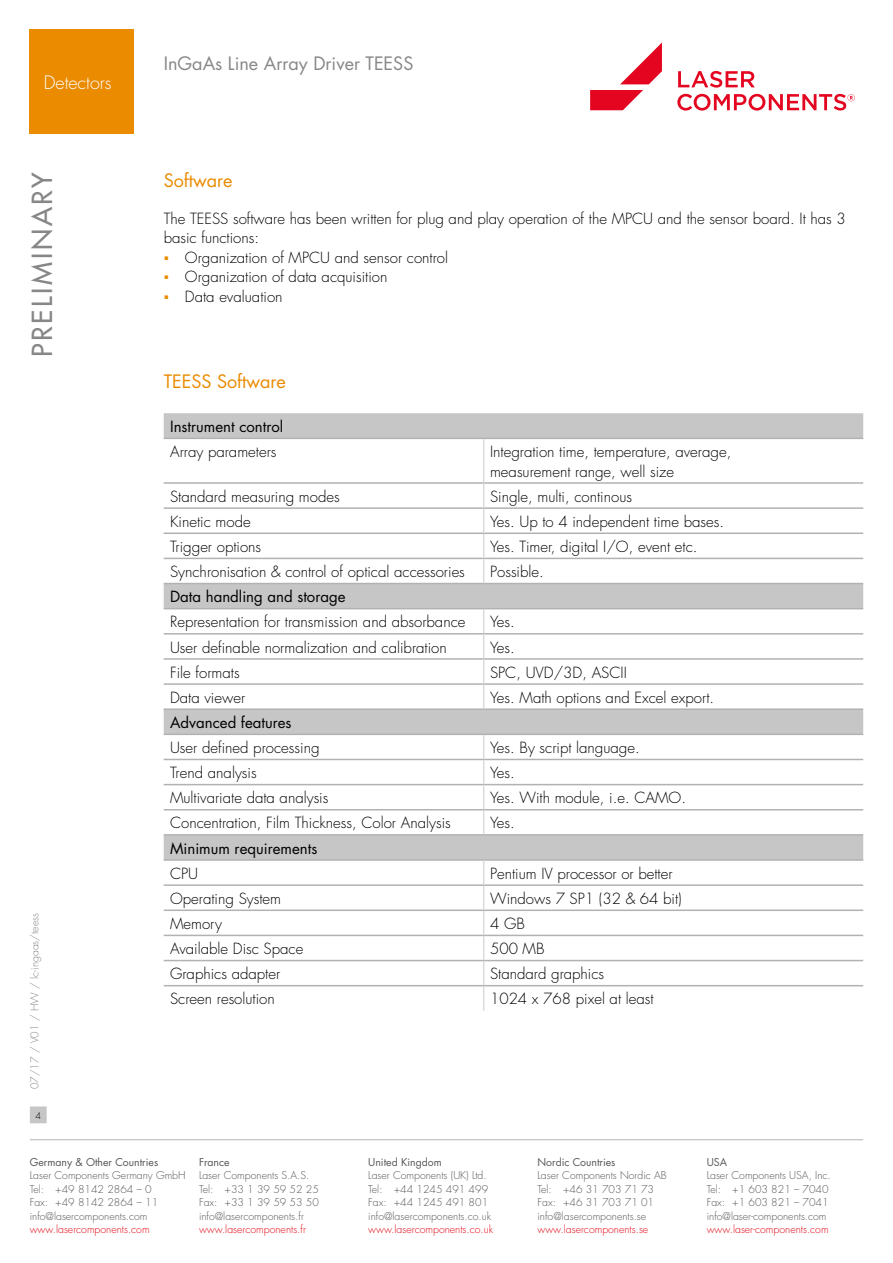
<style>
.page{position:relative;width:893px;height:1263px;background:#fff}
.page>*{position:absolute;margin:0;border:0;box-sizing:border-box;transform-origin:0 0}
.t1{font:500 27px "Futura Std";letter-spacing:.1em;color:#878787}
.t2{font:18px "Futura Std";color:#878787}
.t3{font:18px "Futura Std";color:#ea8b00}
.t4{font:300 18px "Futura Std";color:#fff}
.t5{font:300 15px/19.5px "Futura Std";color:#000}
.t6{font:15px "Futura Std";color:#000}
.t7{font:300 10.5px/13.5px "Futura Std";color:#575756}
.t8{font:300 10.5px "Futura Std";color:#e30613}
.t9{font:10.5px "Futura Std";color:#575756}
.t10{font:300 10.5px "Futura Std";color:#878787}
.t11{font:300 9px "Futura Std";color:#000}
.s1{font-family:"Calibri";font-weight:400;color:#ea8b00}
</style>
<div class="page">
<hr style="left:30px;top:1139px;width:833px;height:1px;background:#c6c6c6">
<div style="left:31px;top:1107px;width:15px;height:16px;background:#c6c6c6"></div>
<div style="left:30px;top:1106px;width:17px;height:17px;border:1px solid #c6c6c6"></div>
<svg style="left:677px;top:71px;width:178px;height:40px"></svg>
<svg style="left:590px;top:43px;width:72px;height:67px"></svg>
<svg style="left:164px;top:413px;width:699px;height:446px"></svg>
<hr style="left:164px;top:438px;width:320px;height:1px;background:#b3b2b2">
<hr style="left:484px;top:438px;width:379px;height:1px;background:#b3b2b2">
<hr style="left:164px;top:482px;width:320px;height:2px;background:#b3b2b2">
<hr style="left:484px;top:482px;width:379px;height:2px;background:#b3b2b2">
<hr style="left:164px;top:507px;width:320px;height:2px;background:#b3b2b2">
<hr style="left:484px;top:507px;width:379px;height:2px;background:#b3b2b2">
<hr style="left:164px;top:532px;width:320px;height:2px;background:#b3b2b2">
<hr style="left:484px;top:532px;width:379px;height:2px;background:#b3b2b2">
<hr style="left:164px;top:558px;width:320px;height:1px;background:#b3b2b2">
<hr style="left:484px;top:558px;width:379px;height:1px;background:#b3b2b2">
<hr style="left:164px;top:583px;width:320px;height:1px;background:#b3b2b2">
<hr style="left:484px;top:583px;width:379px;height:1px;background:#b3b2b2">
<hr style="left:164px;top:608px;width:320px;height:1px;background:#b3b2b2">
<hr style="left:484px;top:608px;width:379px;height:1px;background:#b3b2b2">
<hr style="left:164px;top:633px;width:320px;height:1px;background:#b3b2b2">
<hr style="left:484px;top:633px;width:379px;height:1px;background:#b3b2b2">
<hr style="left:164px;top:658px;width:320px;height:2px;background:#b3b2b2">
<hr style="left:484px;top:658px;width:379px;height:2px;background:#b3b2b2">
<hr style="left:164px;top:683px;width:320px;height:2px;background:#b3b2b2">
<hr style="left:484px;top:683px;width:379px;height:2px;background:#b3b2b2">
<hr style="left:164px;top:708px;width:320px;height:2px;background:#b3b2b2">
<hr style="left:484px;top:708px;width:379px;height:2px;background:#b3b2b2">
<hr style="left:164px;top:734px;width:320px;height:1px;background:#b3b2b2">
<hr style="left:484px;top:734px;width:379px;height:1px;background:#b3b2b2">
<hr style="left:164px;top:759px;width:320px;height:1px;background:#b3b2b2">
<hr style="left:484px;top:759px;width:379px;height:1px;background:#b3b2b2">
<hr style="left:164px;top:784px;width:320px;height:1px;background:#b3b2b2">
<hr style="left:484px;top:784px;width:379px;height:1px;background:#b3b2b2">
<hr style="left:164px;top:809px;width:320px;height:1px;background:#b3b2b2">
<hr style="left:484px;top:809px;width:379px;height:1px;background:#b3b2b2">
<hr style="left:164px;top:834px;width:320px;height:2px;background:#b3b2b2">
<hr style="left:484px;top:834px;width:379px;height:2px;background:#b3b2b2">
<hr style="left:164px;top:859px;width:320px;height:2px;background:#b3b2b2">
<hr style="left:484px;top:859px;width:379px;height:2px;background:#b3b2b2">
<hr style="left:164px;top:884px;width:320px;height:2px;background:#b3b2b2">
<hr style="left:484px;top:884px;width:379px;height:2px;background:#b3b2b2">
<hr style="left:164px;top:909px;width:320px;height:2px;background:#b3b2b2">
<hr style="left:484px;top:909px;width:379px;height:2px;background:#b3b2b2">
<hr style="left:164px;top:935px;width:320px;height:1px;background:#b3b2b2">
<hr style="left:484px;top:935px;width:379px;height:1px;background:#b3b2b2">
<hr style="left:164px;top:960px;width:320px;height:1px;background:#b3b2b2">
<hr style="left:484px;top:960px;width:379px;height:1px;background:#b3b2b2">
<hr style="left:164px;top:985px;width:320px;height:1px;background:#b3b2b2">
<hr style="left:484px;top:985px;width:379px;height:1px;background:#b3b2b2">
<hr style="left:483px;top:439px;width:1px;height:43px;background:#dadada">
<svg style="left:483px;top:484px;width:1px;height:99px"></svg>
<svg style="left:483px;top:609px;width:1px;height:99px"></svg>
<svg style="left:483px;top:735px;width:1px;height:99px"></svg>
<svg style="left:483px;top:861px;width:1px;height:150px"></svg>
<div style="left:30px;top:30px;width:104px;height:104px;background:#ea8b00"></div>
<p class="t4" style="left:44px;top:72px;width:69px">Detectors</p>
<h1 class="t1" style="left:25px;top:357px;width:187px;rotate:-90deg">PRELIMINARY</h1>
<p class="t10" style="left:28px;top:1089px;width:178px;rotate:-90deg">07/17 / V01 / HW / lc-ingaas/teess</p>
<p class="t11" style="left:35px;top:1110px;width:7px">4</p>
<p class="t2" style="left:164px;top:52px;width:251px">InGaAs Line Array Driver TEESS</p>
<p class="t3" style="left:164px;top:169px;width:70px">Software</p>
<p class="t5" style="left:164px;top:209px;width:684px">The TEESS software has been written for plug and play operation of the MPCU and the sensor board. It has 3 basic functions:</p>
<p class="t5" style="left:164px;top:248px;width:286px"><span class="s1">▪</span> Organization of MPCU and sensor control</p>
<p class="t5" style="left:164px;top:267px;width:225px"><span class="s1">▪</span> Organization of data acquisition</p>
<p class="t5" style="left:164px;top:287px;width:120px"><span class="s1">▪</span> Data evaluation</p>
<p class="t3" style="left:164px;top:370px;width:124px">TEESS Software</p>
<p class="t6" style="left:170px;top:417px;width:115px">Instrument control</p>
<p class="t5" style="left:170px;top:442px;width:108px">Array parameters</p>
<p class="t5" style="left:490px;top:442px;width:243px">Integration time, temperature, average, measurement range, well size</p>
<p class="t5" style="left:170px;top:487px;width:171px">Standard measuring modes</p>
<p class="t5" style="left:490px;top:487px;width:143px">Single, multi, continous</p>
<p class="t5" style="left:170px;top:512px;width:82px">Kinetic mode</p>
<p class="t5" style="left:490px;top:512px;width:236px">Yes. Up to 4 independent time bases.</p>
<p class="t5" style="left:170px;top:537px;width:93px">Trigger options</p>
<p class="t5" style="left:490px;top:537px;width:209px">Yes. Timer, digital I/O, event etc.</p>
<p class="t5" style="left:170px;top:562px;width:296px">Synchronisation &amp; control of optical accessories</p>
<p class="t5" style="left:490px;top:562px;width:55px">Possible.</p>
<p class="t6" style="left:170px;top:587px;width:177px">Data handling and storage</p>
<p class="t5" style="left:170px;top:613px;width:297px">Representation for transmission and absorbance</p>
<p class="t5" style="left:490px;top:613px;width:26px">Yes.</p>
<p class="t5" style="left:170px;top:638px;width:278px">User definable normalization and calibration</p>
<p class="t5" style="left:490px;top:638px;width:26px">Yes.</p>
<p class="t5" style="left:170px;top:663px;width:71px">File formats</p>
<p class="t5" style="left:490px;top:663px;width:138px">SPC, UVD/3D, ASCII</p>
<p class="t5" style="left:170px;top:688px;width:77px">Data viewer</p>
<p class="t5" style="left:490px;top:688px;width:226px">Yes. Math options and Excel export.</p>
<p class="t6" style="left:170px;top:713px;width:123px">Advanced features</p>
<p class="t5" style="left:170px;top:738px;width:151px">User defined processing</p>
<p class="t5" style="left:490px;top:738px;width:151px">Yes. By script language.</p>
<p class="t5" style="left:170px;top:763px;width:88px">Trend analysis</p>
<p class="t5" style="left:490px;top:763px;width:26px">Yes.</p>
<p class="t5" style="left:170px;top:788px;width:160px">Multivariate data analysis</p>
<p class="t5" style="left:490px;top:788px;width:197px">Yes. With module, i.e. CAMO.</p>
<p class="t5" style="left:170px;top:814px;width:282px">Concentration, Film Thickness, Color Analysis</p>
<p class="t5" style="left:490px;top:814px;width:26px">Yes.</p>
<p class="t6" style="left:170px;top:838px;width:149px">Minimum requirements</p>
<p class="t5" style="left:170px;top:864px;width:30px">CPU</p>
<p class="t5" style="left:490px;top:864px;width:184px">Pentium IV processor or better</p>
<p class="t5" style="left:170px;top:889px;width:112px">Operating System</p>
<p class="t5" style="left:490px;top:889px;width:193px">Windows 7 SP1 (32 &amp; 64 bit)</p>
<p class="t5" style="left:170px;top:914px;width:53px">Memory</p>
<p class="t5" style="left:490px;top:914px;width:36px">4 GB</p>
<p class="t5" style="left:170px;top:939px;width:135px">Available Disc Space</p>
<p class="t5" style="left:490px;top:939px;width:56px">500 MB</p>
<p class="t5" style="left:170px;top:964px;width:112px">Graphics adapter</p>
<p class="t5" style="left:490px;top:964px;width:116px">Standard graphics</p>
<p class="t5" style="left:170px;top:989px;width:106px">Screen resolution</p>
<p class="t5" style="left:490px;top:989px;width:165px">1024 x 768 pixel at least</p>
<p class="t9" style="left:30px;top:1155px;width:130px">Germany &amp; Other Countries</p>
<p class="t7" style="left:30px;top:1169px;width:157px">Laser Components Germany GmbH<br>Tel: +49 8142 2864 – 0<br>Fax: +49 8142 2864 – 11 info@lasercomponents.com</p>
<p class="t8" style="left:30px;top:1223px;width:121px">www.lasercomponents.com</p>
<p class="t9" style="left:199px;top:1155px;width:32px">France</p>
<p class="t7" style="left:199px;top:1169px;width:121px">Laser Components S.A.S.<br>Tel: +33 1 39 59 52 25<br>Fax: +33 1 39 59 53 50 info@lasercomponents.fr</p>
<p class="t8" style="left:199px;top:1223px;width:108px">www.lasercomponents.fr</p>
<p class="t9" style="left:368px;top:1155px;width:75px">United Kingdom</p>
<p class="t7" style="left:368px;top:1169px;width:124px">Laser Components (UK) Ltd.<br>Tel: +44 1245 491 499<br>Fax: +44 1245 491 801 info@lasercomponents.co.uk</p>
<p class="t8" style="left:368px;top:1223px;width:126px">www.lasercomponents.co.uk</p>
<p class="t9" style="left:537px;top:1155px;width:79px">Nordic Countries</p>
<p class="t7" style="left:537px;top:1169px;width:131px">Laser Components Nordic AB<br>Tel: +46 31 703 71 73<br>Fax: +46 31 703 71 01 info@lasercomponents.se</p>
<p class="t8" style="left:537px;top:1223px;width:112px">www.lasercomponents.se</p>
<p class="t9" style="left:707px;top:1155px;width:22px">USA</p>
<p class="t7" style="left:707px;top:1169px;width:126px">Laser Components USA, Inc.<br>Tel: +1 603 821 – 7040<br>Fax: +1 603 821 – 7041 info@laser-components.com</p>
<p class="t8" style="left:707px;top:1223px;width:123px">www.laser-components.com</p>
</div>
